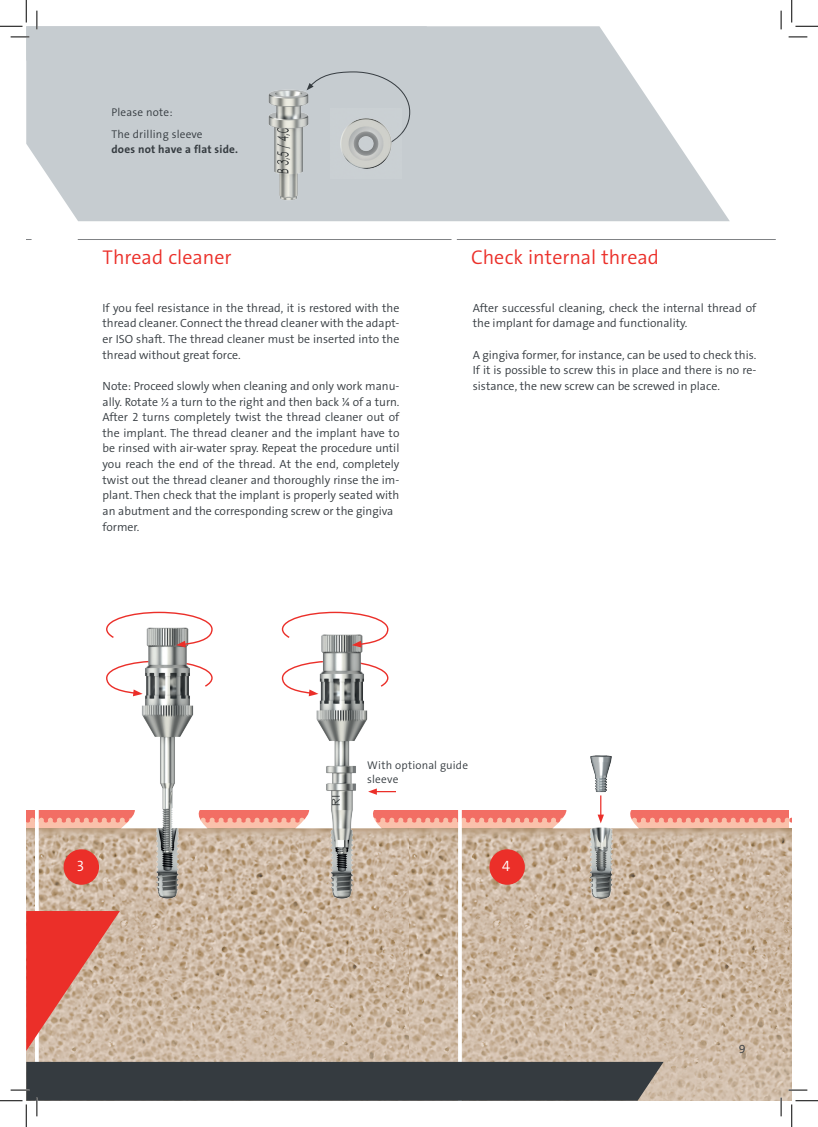
<style>
.page{position:relative;width:818px;height:1127px;background:#fff}
.page>*{position:absolute;margin:0;border:0;box-sizing:border-box;transform-origin:0 0}
.t1{font:20px "The Sans LP4 Se Lig";color:#eb2f29}
.t2{font:15px "The Sans LP4 Se Lig";color:#fff}
.t3{font:11.88px/15.6px "The Sans LP4 Se Lig";color:#353b40}
.t4{font:11.25px/22.1px "The Sans LP4 Se Lig";letter-spacing:.02em;color:#353b40}
.t5{font:11.25px "The Sans LP7 Bld";letter-spacing:.02em;color:#353b40}
</style>
<div class="page">
<svg style="left:26px;top:26px;width:704px;height:195px;background:#ced3d6"></svg>
<svg style="left:39px;top:828px;width:370px;height:233px;background:#cbb6a0"></svg>
<img style="left:409px;top:828px;width:382px;height:272px">
<hr style="left:458px;top:809px;width:4px;height:291px;background:#fff">
<div style="left:64px;top:849px;width:35px;height:35px;background:#eb2f29;border-radius:50%"></div>
<div style="left:489px;top:849px;width:36px;height:35px;background:#eb2f29;border-radius:50%"></div>
<svg style="left:106px;top:663px;width:107px;height:31px"></svg>
<svg style="left:281px;top:661px;width:36px;height:35px"></svg>
<img style="left:565px;top:828px;width:65px;height:91px">
<svg style="left:26px;top:801px;width:766px;height:27px"></svg>
<img style="left:590px;top:755px;width:22px;height:46px">
<img style="left:232px;top:68px;width:113px;height:140px">
<div style="left:307px;top:72px;width:103px;height:71px;background:#c6ccd0"></div>
<img style="left:132px;top:647px;width:65px;height:269px">
<img style="left:317px;top:647px;width:81px;height:251px">
<svg style="left:35px;top:809px;width:4px;height:252px"></svg>
<img style="left:330px;top:108px;width:71px;height:71px">
<svg style="left:26px;top:910px;width:94px;height:140px;background:#db7366"></svg>
<svg style="left:281px;top:611px;width:108px;height:36px"></svg>
<svg style="left:106px;top:611px;width:107px;height:36px"></svg>
<hr style="left:457px;top:239px;width:319px;height:1px;background:#808285">
<hr style="left:78px;top:239px;width:373px;height:1px;background:#808285">
<svg style="left:788px;top:36px;width:19px;height:2px"></svg>
<svg style="left:788px;top:1088px;width:19px;height:2px"></svg>
<svg style="left:780px;top:11px;width:2px;height:18px"></svg>
<svg style="left:780px;top:1097px;width:2px;height:18px"></svg>
<svg style="left:0;top:0;width:449px;height:61px"></svg>
<svg style="left:0;top:1061px;width:663px;height:65px"></svg>
<svg style="left:791px;top:0;width:27px;height:27px"></svg>
<svg style="left:791px;top:1100px;width:27px;height:26px"></svg>
<p class="t4" style="left:111px;top:101px;width:93px">Please note:<br>The drilling sleeve</p>
<p class="t5" style="left:111px;top:142px;width:128px">does not have a flat side.</p>
<h1 class="t1" style="left:103px;top:245px;width:130px">Thread cleaner</h1>
<h1 class="t1" style="left:471px;top:245px;width:189px">Check internal thread</h1>
<p class="t3" style="left:473px;top:300px;width:285px">After successful cleaning, check the internal thread of the implant for damage and functionality.</p>
<p class="t3" style="left:473px;top:347px;width:285px;text-align:justify">A gingiva former, for instance, can be used to check this.<br>If it is possible to screw this in place and there is no re&shy;sistance, the new screw can be screwed in place.</p>
<p class="t3" style="left:103px;top:300px;width:298px;text-align:justify">If you feel resistance in the thread, it is restored with the thread cleaner. Connect the thread cleaner with the adapt&shy;er ISO shaft. The thread cleaner must be inserted into the thread without great force.</p>
<p class="t3" style="left:103px;top:378px;width:298px">Note: Proceed slowly when cleaning and only work manu&shy;ally. Rotate ½ a turn to the right and then back ¼ of a turn.<br>After 2 turns completely twist the thread cleaner out of the implant. The thread cleaner and the implant have to be rinsed with air-water spray. Repeat the procedure until you reach the end of the thread. At the end, completely twist out the thread cleaner and thoroughly rinse the im&shy;plant. Then check that the implant is properly seated with an abutment and the corresponding screw or the gingiva former.</p>
<p class="t4" style="left:367px;top:758px;width:102px;line-height:13.5px">With optional guide sleeve</p>
<p class="t2" style="left:77px;top:856px;width:9px">3</p>
<p class="t2" style="left:502px;top:856px;width:10px">4</p>
<p class="t3" style="left:739px;top:1041px;width:8px">9</p>
</div>
